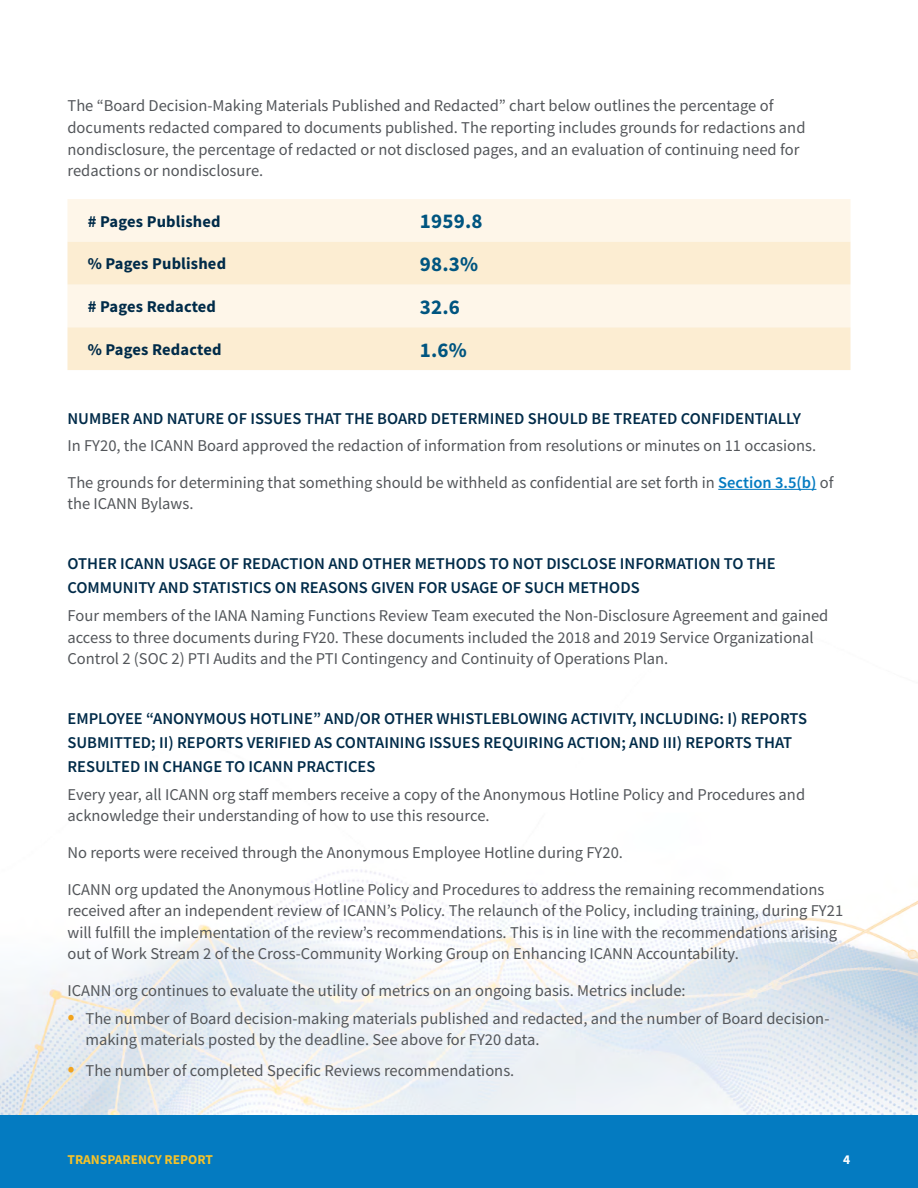
<style>
.page{position:relative;width:918px;height:1188px;background:#fff}
.page>*{position:absolute;margin:0;border:0;box-sizing:border-box;transform-origin:0 0}
.t1{font:700 21px "Source Sans Pro";letter-spacing:.01em;color:#005580}
.t2{font:16.5px/21.6px "Source Sans Pro";color:#53565a}
.t3{font:600 16.5px/24px "Source Sans Pro";color:#002b49}
.t4{font:700 16.5px "Source Sans Pro";letter-spacing:.01em;color:#002b49}
.t5{font:700 13.5px "Source Sans Pro";color:#f4c22a}
.t6{font:700 13.5px "Source Sans Pro";color:#fff}
.s1{font-weight:600;color:#047bc1}
.s2{font-size:24px;color:#f1a31e}
</style>
<div class="page">
<img style="left:0;top:237px;width:918px;height:879px">
<div style="left:0;top:1116px;width:918px;height:72px;background:#047bc1"></div>
<hr style="left:718px;top:489px;width:98px;height:1px;background:#047bc1">
<div style="left:68px;top:199px;width:782px;height:43px;background:#fef6e9"></div>
<svg style="left:68px;top:242px;width:782px;height:128px;background:#fcf0d9"></svg>
<p class="t2" style="left:68px;top:95px;width:739px">The “Board Decision-Making Materials Published and Redacted” chart below outlines the percentage of documents redacted compared to documents published. The reporting includes grounds for redactions and nondisclosure, the percentage of redacted or not disclosed pages, and an evaluation of continuing need for redactions or nondisclosure.</p>
<p class="t4" style="left:88px;top:210px;width:134px"># Pages Published</p>
<p class="t1" style="left:420px;top:207px;width:64px">1959.8</p>
<p class="t4" style="left:88px;top:253px;width:140px">% Pages Published</p>
<p class="t1" style="left:420px;top:250px;width:60px">98.3%</p>
<p class="t4" style="left:88px;top:295px;width:130px"># Pages Redacted</p>
<p class="t1" style="left:420px;top:293px;width:42px">32.6</p>
<p class="t4" style="left:88px;top:338px;width:135px">% Pages Redacted</p>
<p class="t1" style="left:420px;top:335px;width:49px">1.6%</p>
<p class="t3" style="left:68px;top:406px;width:735px">NUMBER AND NATURE OF ISSUES THAT THE BOARD DETERMINED SHOULD BE TREATED CONFIDENTIALLY</p>
<p class="t2" style="left:68px;top:435px;width:750px">In FY20, the ICANN Board approved the redaction of information from resolutions or minutes on 11 occasions.</p>
<p class="t2" style="left:68px;top:471px;width:768px">The grounds for determining that something should be withheld as confidential are set forth in <span class="s1">Section 3.5(b)</span> of the ICANN Bylaws.</p>
<p class="t3" style="left:68px;top:552px;width:710px">OTHER ICANN USAGE OF REDACTION AND OTHER METHODS TO NOT DISCLOSE INFORMATION TO THE<br>COMMUNITY AND STATISTICS ON REASONS GIVEN FOR USAGE OF SUCH METHODS</p>
<p class="t2" style="left:68px;top:605px;width:762px">Four members of the IANA Naming Functions Review Team executed the Non-Disclosure Agreement and gained access to three documents during FY20. These documents included the 2018 and 2019 Service Organizational<br>Control 2 (SOC 2) PTI Audits and the PTI Contingency and Continuity of Operations Plan.</p>
<p class="t3" style="left:68px;top:706px;width:741px">EMPLOYEE “ANONYMOUS HOTLINE” AND/OR OTHER WHISTLEBLOWING ACTIVITY, INCLUDING: I) REPORTS<br>SUBMITTED; II) REPORTS VERIFIED AS CONTAINING ISSUES REQUIRING ACTION; AND III) REPORTS THAT<br>RESULTED IN CHANGE TO ICANN PRACTICES</p>
<p class="t2" style="left:68px;top:783px;width:739px">Every year, all ICANN org staff members receive a copy of the Anonymous Hotline Policy and Procedures and acknowledge their understanding of how to use this resource.</p>
<p class="t2" style="left:68px;top:842px;width:557px">No reports were received through the Anonymous Employee Hotline during FY20.</p>
<p class="t2" style="left:68px;top:878px;width:777px">ICANN org updated the Anonymous Hotline Policy and Procedures to address the remaining recommendations received after an independent review of ICANN’s Policy. The relaunch of the Policy, including training, during FY21 will fulfill the implementation of the review’s recommendations. This is in line with the recommendations arising out of Work Stream 2 of the Cross-Community Working Group on Enhancing ICANN Accountability.</p>
<p class="t2" style="left:68px;top:980px;width:620px">ICANN org continues to evaluate the utility of metrics on an ongoing basis. Metrics include:</p>
<p class="t2" style="left:86px;top:1007px;width:745px;text-indent:-18px"><span class="s2">•</span> The number of Board decision-making materials published and redacted, and the number of Board decision&shy;making materials posted by the deadline. See above for FY20 data.</p>
<p class="t2" style="left:68px;top:1059px;width:448px"><span class="s2">•</span> The number of completed Specific Reviews recommendations.</p>
<p class="t5" style="left:68px;top:1151px;width:147px">TRANSPARENCY REPORT</p>
<p class="t6" style="left:843px;top:1151px;width:9px">4</p>
</div>
